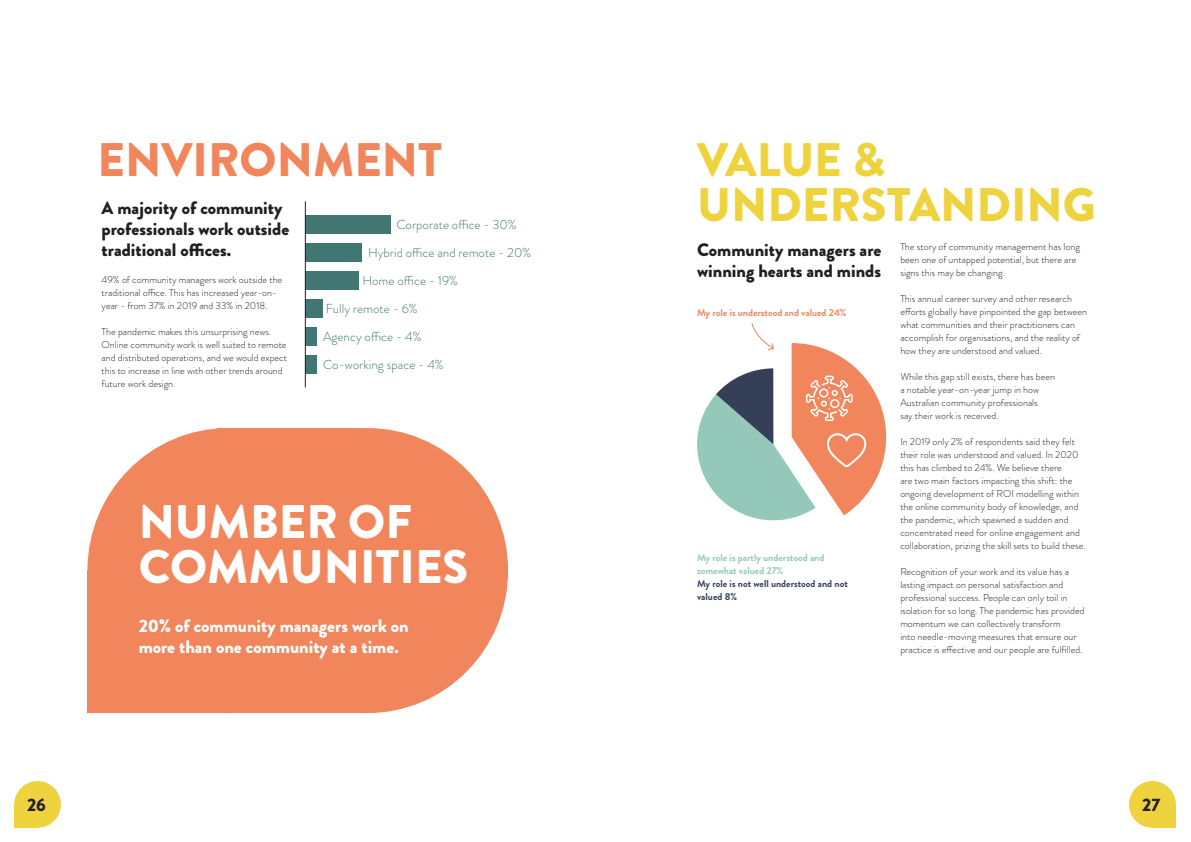
<style>
.page{position:relative;width:1191px;height:842px;background:#fff}
.page>*{position:absolute;margin:0;border:0;box-sizing:border-box;transform-origin:0 0}
.t1{font:900 47px/45px "Brandon Grotesque";color:#fff}
.t2{font:900 47px "Brandon Grotesque";color:#eed33f}
.t3{font:900 47px "Brandon Grotesque";color:#f1865c}
.t4{font:900 18px/21px "Brandon Grotesque";color:#231f20}
.t5{font:900 18px/21px "Brandon Grotesque";color:#fff}
.t6{font:300 13px "Brandon Grotesque";color:#417673}
.t7{font:300 10px/13px "Brandon Grotesque";color:#231f20}
.t8{font:700 10px/13px "Brandon Grotesque";color:#94c8b9}
.t9{font:700 10px/13px "Brandon Grotesque";color:#353f58}
.t10{font:700 10px "Brandon Grotesque";color:#f1865c}
</style>
<div class="page">
<div style="left:14px;top:781px;width:47px;height:47px;background:#eed33f;border-radius:50%"></div>
<div style="left:14px;top:804px;width:24px;height:24px;background:#eed33f"></div>
<div style="left:1129px;top:781px;width:46px;height:47px;background:#eed33f;border-radius:50%"></div>
<div style="left:1152px;top:804px;width:23px;height:24px;background:#eed33f"></div>
<div style="left:87px;top:428px;width:281px;height:285px;background:#f1865c;border-radius:50%"></div>
<div style="left:87px;top:571px;width:141px;height:142px;background:#f1865c"></div>
<div style="left:227px;top:428px;width:281px;height:285px;background:#f1865c;border-radius:50%"></div>
<div style="left:217px;top:428px;width:145px;height:285px;background:#f1865c"></div>
<div style="left:306px;top:215px;width:85px;height:19px;background:#417673"></div>
<div style="left:305px;top:243px;width:57px;height:19px;background:#417673"></div>
<div style="left:305px;top:327px;width:12px;height:19px;background:#417673"></div>
<div style="left:305px;top:355px;width:12px;height:19px;background:#417673"></div>
<div style="left:305px;top:271px;width:54px;height:19px;background:#417673"></div>
<div style="left:306px;top:299px;width:17px;height:19px;background:#417673"></div>
<hr style="left:305px;top:201px;width:1px;height:186px;background:#231f20">
<svg style="left:697px;top:323px;width:190px;height:198px"></svg>
<p class="t3" style="left:98px;top:126px;width:346px">ENVIRONMENT</p>
<p class="t4" style="left:102px;top:197px;width:189px">A majority of community professionals work outside traditional offices.</p>
<p class="t7" style="left:102px;top:273px;width:182px">49% of community managers work outside the traditional office. This has increased year-on&shy;year - from 37% in 2019 and 33% in 2018.</p>
<p class="t7" style="left:102px;top:325px;width:187px">The pandemic makes this unsurprising news.<br>Online community work is well suited to remote and distributed operations, and we would expect this to increase in line with other trends around future work design.</p>
<p class="t6" style="left:396px;top:216px;width:122px">Corporate office - 30%</p>
<p class="t6" style="left:368px;top:244px;width:165px">Hybrid office and remote - 20%</p>
<p class="t6" style="left:362px;top:272px;width:97px">Home office - 19%</p>
<p class="t6" style="left:326px;top:300px;width:93px">Fully remote - 6%</p>
<p class="t6" style="left:323px;top:328px;width:100px">Agency office - 4%</p>
<p class="t6" style="left:323px;top:356px;width:122px">Co-working space - 4%</p>
<p class="t1" style="left:139px;top:500px;width:331px">NUMBER OF<br>COMMUNITIES</p>
<p class="t5" style="left:139px;top:615px;width:271px">20% of community managers work on more than one community at a time.</p>
<p class="t2" style="left:697px;top:126px;width:189px">VALUE &amp;</p>
<p class="t2" style="left:697px;top:171px;width:400px">UNDERSTANDING</p>
<p class="t4" style="left:697px;top:239px;width:186px">Community managers are winning hearts and minds</p>
<p class="t7" style="left:900px;top:240px;width:181px">The story of community management has long been one of untapped potential, but there are signs this may be changing.</p>
<p class="t7" style="left:900px;top:292px;width:188px">This annual career survey and other research efforts globally have pinpointed the gap between what communities and their practitioners can accomplish for organisations, and the reality of how they are understood and valued.</p>
<p class="t7" style="left:900px;top:370px;width:156px">While this gap still exists, there has been a notable year-on-year jump in how Australian community professionals<br>say their work is received.</p>
<p class="t7" style="left:900px;top:435px;width:187px">In 2019 only 2% of respondents said they felt their role was understood and valued. In 2020 this has climbed to 24%. We believe there<br>are two main factors impacting this shift: the ongoing development of ROI modelling within the online community body of knowledge, and the pandemic, which spawned a sudden and concentrated need for online engagement and collaboration, prizing the skill sets to build these.</p>
<p class="t7" style="left:900px;top:565px;width:186px">Recognition of your work and its value has a lasting impact on personal satisfaction and professional success. People can only toil in isolation for so long. The pandemic has provided momentum we can collectively transform<br>into needle-moving measures that ensure our practice is effective and our people are fulfilled.</p>
<p class="t10" style="left:697px;top:305px;width:151px">My role is understood and valued 24%</p>
<p class="t8" style="left:697px;top:551px;width:129px">My role is partly understood and somewhat valued 27%</p>
<p class="t9" style="left:697px;top:577px;width:152px">My role is not well understood and not valued 8%</p>
<h2 class="t4" style="left:27px;top:795px;width:20px">26</h2>
<h2 class="t4" style="left:1142px;top:795px;width:20px">27</h2>
</div>
